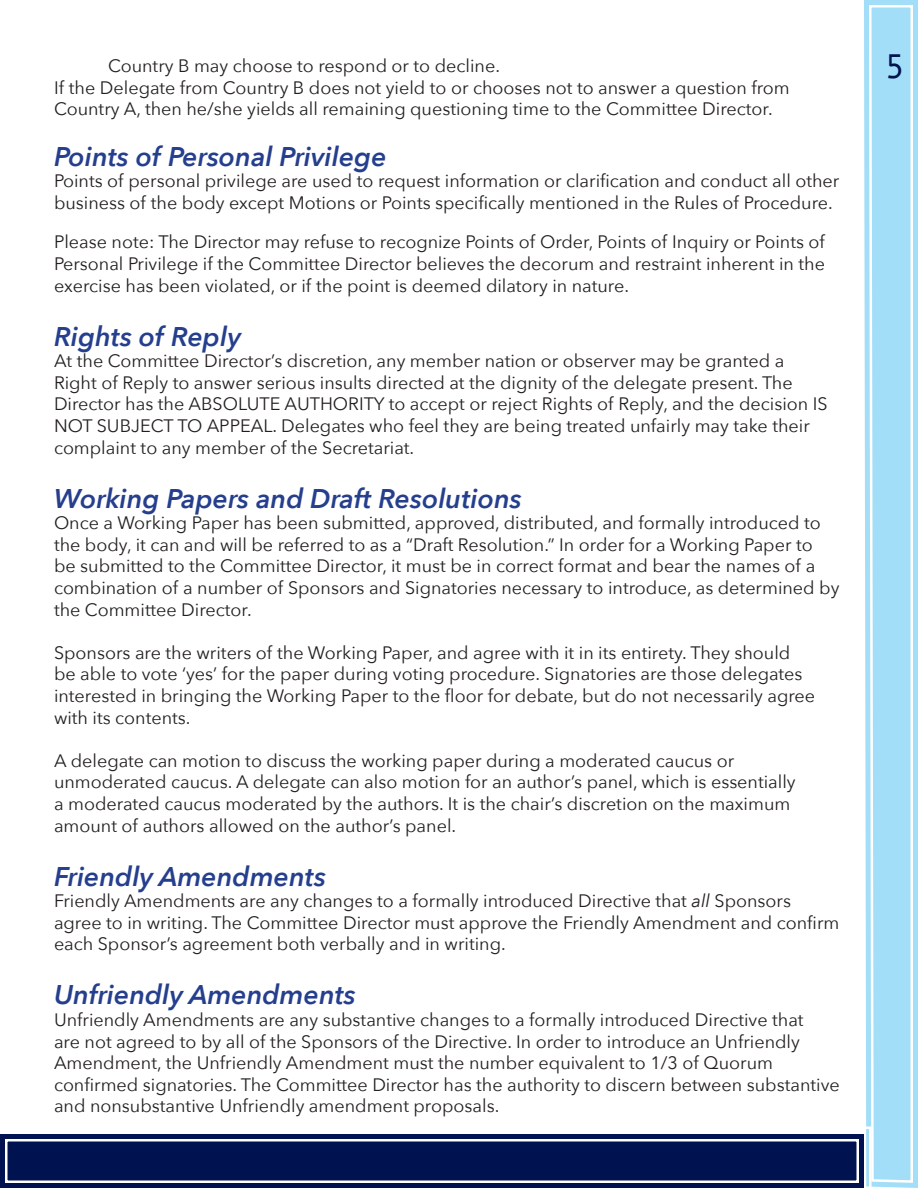
<style>
.page{position:relative;width:918px;height:1188px;background:#fff}
.page>*{position:absolute;margin:0;border:0;box-sizing:border-box;transform-origin:0 0}
.t1{font:34.5px "Andale Mono";color:#001250}
.t2{font:italic 600 27px "Avenir Next";color:#253f8e}
.t3{font:18px/21.6px "Avenir Next";color:#231f20}
.s1{font-style:italic}
</style>
<div class="page">
<svg style="left:864px;top:0;width:54px;height:1188px;background:#b2e3f9"></svg>
<svg style="left:868px;top:4px;width:46px;height:1180px;background:#ace1f8"></svg>
<svg style="left:0;top:1125px;width:873px;height:63px"></svg>
<div style="left:5px;top:1139px;width:854px;height:44px;border:3px solid #fff"></div>
<p class="t3" style="left:108px;top:54px;width:394px">Country B may choose to respond or to decline.</p>
<h1 class="t1" style="left:884px;top:44px;width:22px">5</h1>
<p class="t3" style="left:54px;top:76px;width:737px">If the Delegate from Country B does not yield to or chooses not to answer a question from<br>Country A, then he/she yields all remaining questioning time to the Committee Director.</p>
<p class="t2" style="left:54px;top:133px;width:334px">Points of Personal Privilege</p>
<p class="t3" style="left:54px;top:169px;width:787px">Points of personal privilege are used to request information or clarification and conduct all other business of the body except Motions or Points specifically mentioned in the Rules of Procedure.</p>
<p class="t3" style="left:54px;top:231px;width:772px;text-align:justify">Please note: The Director may refuse to recognize Points of Order, Points of Inquiry or Points of Personal Privilege if the Committee Director believes the decorum and restraint inherent in the exercise has been violated, or if the point is deemed dilatory in nature.</p>
<p class="t2" style="left:54px;top:313px;width:188px">Rights of Reply</p>
<p class="t3" style="left:54px;top:349px;width:775px">At the Committee Director’s discretion, any member nation or observer may be granted a Right of Reply to answer serious insults directed at the dignity of the delegate present. The Director has the ABSOLUTE AUTHORITY to accept or reject Rights of Reply, and the decision IS NOT SUBJECT TO APPEAL. Delegates who feel they are being treated unfairly may take their complaint to any member of the Secretariat.</p>
<p class="t2" style="left:54px;top:475px;width:469px">Working Papers and Draft Resolutions</p>
<p class="t3" style="left:54px;top:511px;width:787px">Once a Working Paper has been submitted, approved, distributed, and formally introduced to the body, it can and will be referred to as a “Draft Resolution.” In order for a Working Paper to<br>be submitted to the Committee Director, it must be in correct format and bear the names of a combination of a number of Sponsors and Signatories necessary to introduce, as determined by the Committee Director.</p>
<p class="t3" style="left:54px;top:641px;width:763px">Sponsors are the writers of the Working Paper, and agree with it in its entirety. They should be able to vote ‘yes’ for the paper during voting procedure. Signatories are those delegates interested in bringing the Working Paper to the floor for debate, but do not necessarily agree with its contents.</p>
<p class="t3" style="left:54px;top:749px;width:743px">A delegate can motion to discuss the working paper during a moderated caucus or unmoderated caucus. A delegate can also motion for an author’s panel, which is essentially a moderated caucus moderated by the authors. It is the chair’s discretion on the maximum amount of authors allowed on the author’s panel.</p>
<p class="t2" style="left:54px;top:853px;width:274px">Friendly Amendments</p>
<p class="t3" style="left:54px;top:889px;width:787px">Friendly Amendments are any changes to a formally introduced Directive that <span class="s1">all</span> Sponsors agree to in writing. The Committee Director must approve the Friendly Amendment and confirm each Sponsor’s agreement both verbally and in writing.</p>
<p class="t2" style="left:54px;top:972px;width:303px">Unfriendly Amendments</p>
<p class="t3" style="left:54px;top:1008px;width:787px">Unfriendly Amendments are any substantive changes to a formally introduced Directive that<br>are not agreed to by all of the Sponsors of the Directive. In order to introduce an Unfriendly Amendment, the Unfriendly Amendment must the number equivalent to 1/3 of Quorum confirmed signatories. The Committee Director has the authority to discern between substantive and nonsubstantive Unfriendly amendment proposals.</p>
</div>
